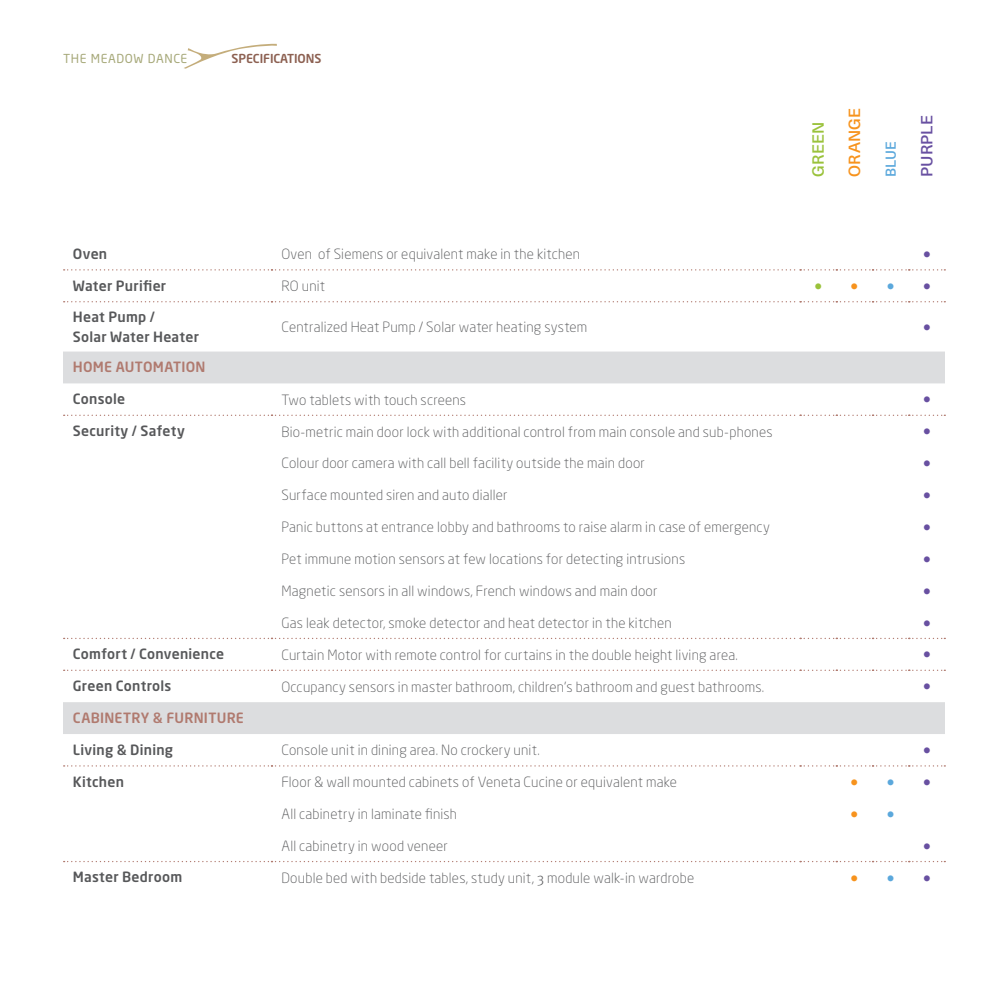
<style>
.page{position:relative;width:1008px;height:1008px;background:#fff}
.page>*{position:absolute;margin:0;border:0;box-sizing:border-box;transform-origin:0 0}
.t1{font:15.75px "Neue Haas Unica Pro X Black";color:#6850a1}
.t2{font:500 15.75px "Neue Haas Unica Pro";letter-spacing:.005em;color:#f7931d}
.t3{font:500 15.75px "Neue Haas Unica Pro";color:#6850a1}
.t4{font:15.75px "Neue Haas Unica Pro X Black";color:#f7931d}
.t5{font:500 15.75px "Neue Haas Unica Pro";color:#9ac23b}
.t6{font:15.75px "Neue Haas Unica Pro X Black";color:#9ac23b}
.t7{font:15.75px "Neue Haas Unica Pro X Black";color:#5ba8dc}
.t8{font:300 14px "Total Environment";letter-spacing:.015em;color:#57585a}
.t9{font:500 14px/19.2px "Total Environment";letter-spacing:.02em;color:#57585a}
.t10{font:500 14px "Total Environment";letter-spacing:.015em;color:#b07a6f}
.t11{font:500 14px "Neue Haas Unica Pro";color:#5ba8dc}
.t12{font:12.25px "Neo Sans Pro";letter-spacing:.05em;color:#a7a97a}
.t13{font:500 12.25px "Neo Sans Pro";letter-spacing:-.01em;color:#8c6051}
.s1{color:#f7931d}
.s2{color:#6850a1}
.s3{color:#5ba8dc}
</style>
<div class="page">
<svg style="left:184px;top:44px;width:93px;height:25px"></svg>
<svg style="left:63px;top:352px;width:882px;height:382px"></svg>
<svg style="left:64px;top:269px;width:881px;height:2px"></svg>
<svg style="left:64px;top:301px;width:881px;height:1px"></svg>
<svg style="left:64px;top:415px;width:881px;height:1px"></svg>
<svg style="left:64px;top:638px;width:881px;height:1px"></svg>
<svg style="left:64px;top:670px;width:881px;height:1px"></svg>
<svg style="left:64px;top:765px;width:881px;height:2px"></svg>
<svg style="left:64px;top:861px;width:881px;height:1px"></svg>
<p class="t12" style="left:63px;top:51px;width:126px">THE MEADOW DANCE</p>
<p class="t13" style="left:232px;top:51px;width:91px">SPECIFICATIONS</p>
<p class="t5" style="left:809px;top:177px;width:56px;rotate:-90deg">GREEN</p>
<p class="t2" style="left:845px;top:177px;width:70px;rotate:-90deg">ORANGE</p>
<p class="t11" style="left:882px;top:177px;width:37px;rotate:-90deg">BLUE</p>
<p class="t3" style="left:918px;top:177px;width:63px;rotate:-90deg">PURPLE</p>
<p class="t9" style="left:73px;top:244px;width:36px">Oven</p>
<p class="t8" style="left:281px;top:246px;width:300px">Oven of Siemens or equivalent make in the kitchen</p>
<p class="t1" style="left:923px;top:244px;width:9px">•</p>
<p class="t9" style="left:73px;top:275px;width:95px">Water Purifier</p>
<p class="t8" style="left:281px;top:277px;width:45px">RO unit</p>
<p class="t6" style="left:815px;top:276px;width:45px">• <span class="s1">•</span></p>
<p class="t7" style="left:887px;top:276px;width:45px">• <span class="s2">•</span></p>
<p class="t9" style="left:73px;top:307px;width:128px">Heat Pump /<br>Solar Water Heater</p>
<p class="t8" style="left:281px;top:318px;width:307px">Centralized Heat Pump / Solar water heating system</p>
<p class="t1" style="left:923px;top:317px;width:9px">•</p>
<p class="t10" style="left:73px;top:358px;width:134px">HOME AUTOMATION</p>
<p class="t9" style="left:73px;top:389px;width:54px">Console</p>
<p class="t8" style="left:281px;top:391px;width:186px">Two tablets with touch screens</p>
<p class="t1" style="left:923px;top:390px;width:9px">•</p>
<p class="t9" style="left:73px;top:421px;width:113px">Security / Safety</p>
<p class="t8" style="left:281px;top:423px;width:493px">Bio-metric main door lock with additional control from main console and sub-phones</p>
<p class="t1" style="left:923px;top:421px;width:9px">•</p>
<p class="t8" style="left:281px;top:455px;width:365px">Colour door camera with call bell facility outside the main door</p>
<p class="t1" style="left:923px;top:453px;width:9px">•</p>
<p class="t8" style="left:281px;top:487px;width:228px">Surface mounted siren and auto dialler</p>
<p class="t1" style="left:923px;top:485px;width:9px">•</p>
<p class="t8" style="left:281px;top:519px;width:490px">Panic buttons at entrance lobby and bathrooms to raise alarm in case of emergency</p>
<p class="t1" style="left:923px;top:517px;width:9px">•</p>
<p class="t8" style="left:281px;top:550px;width:405px">Pet immune motion sensors at few locations for detecting intrusions</p>
<p class="t1" style="left:923px;top:549px;width:9px">•</p>
<p class="t8" style="left:281px;top:582px;width:378px">Magnetic sensors in all windows, French windows and main door</p>
<p class="t1" style="left:923px;top:581px;width:9px">•</p>
<p class="t8" style="left:281px;top:614px;width:392px">Gas leak detector, smoke detector and heat detector in the kitchen</p>
<p class="t1" style="left:923px;top:613px;width:9px">•</p>
<p class="t9" style="left:73px;top:644px;width:153px">Comfort / Convenience</p>
<p class="t8" style="left:281px;top:646px;width:458px">Curtain Motor with remote control for curtains in the double height living area.</p>
<p class="t1" style="left:923px;top:645px;width:9px">•</p>
<p class="t9" style="left:73px;top:676px;width:100px">Green Controls</p>
<p class="t8" style="left:281px;top:678px;width:484px">Occupancy sensors in master bathroom, children’s bathroom and guest bathrooms.</p>
<p class="t1" style="left:923px;top:676px;width:9px">•</p>
<p class="t10" style="left:73px;top:709px;width:173px">CABINETRY &amp; FURNITURE</p>
<p class="t9" style="left:73px;top:740px;width:102px">Living &amp; Dining</p>
<p class="t8" style="left:281px;top:742px;width:260px">Console unit in dining area. No crockery unit.</p>
<p class="t1" style="left:923px;top:740px;width:9px">•</p>
<p class="t9" style="left:73px;top:771px;width:53px">Kitchen</p>
<p class="t8" style="left:281px;top:774px;width:397px">Floor &amp; wall mounted cabinets of Veneta Cucine or equivalent make</p>
<p class="t4" style="left:851px;top:772px;width:45px">• <span class="s3">•</span></p>
<p class="t1" style="left:923px;top:772px;width:9px">•</p>
<p class="t8" style="left:281px;top:805px;width:177px">All cabinetry in laminate finish</p>
<p class="t4" style="left:851px;top:804px;width:45px">• <span class="s3">•</span></p>
<p class="t8" style="left:281px;top:837px;width:168px">All cabinetry in wood veneer</p>
<p class="t1" style="left:923px;top:836px;width:9px">•</p>
<p class="t9" style="left:73px;top:867px;width:111px">Master Bedroom</p>
<p class="t8" style="left:281px;top:869px;width:414px">Double bed with bedside tables, study unit, 3 module walk-in wardrobe</p>
<p class="t4" style="left:851px;top:868px;width:45px">• <span class="s3">•</span></p>
<p class="t1" style="left:923px;top:868px;width:9px">•</p>
</div>
